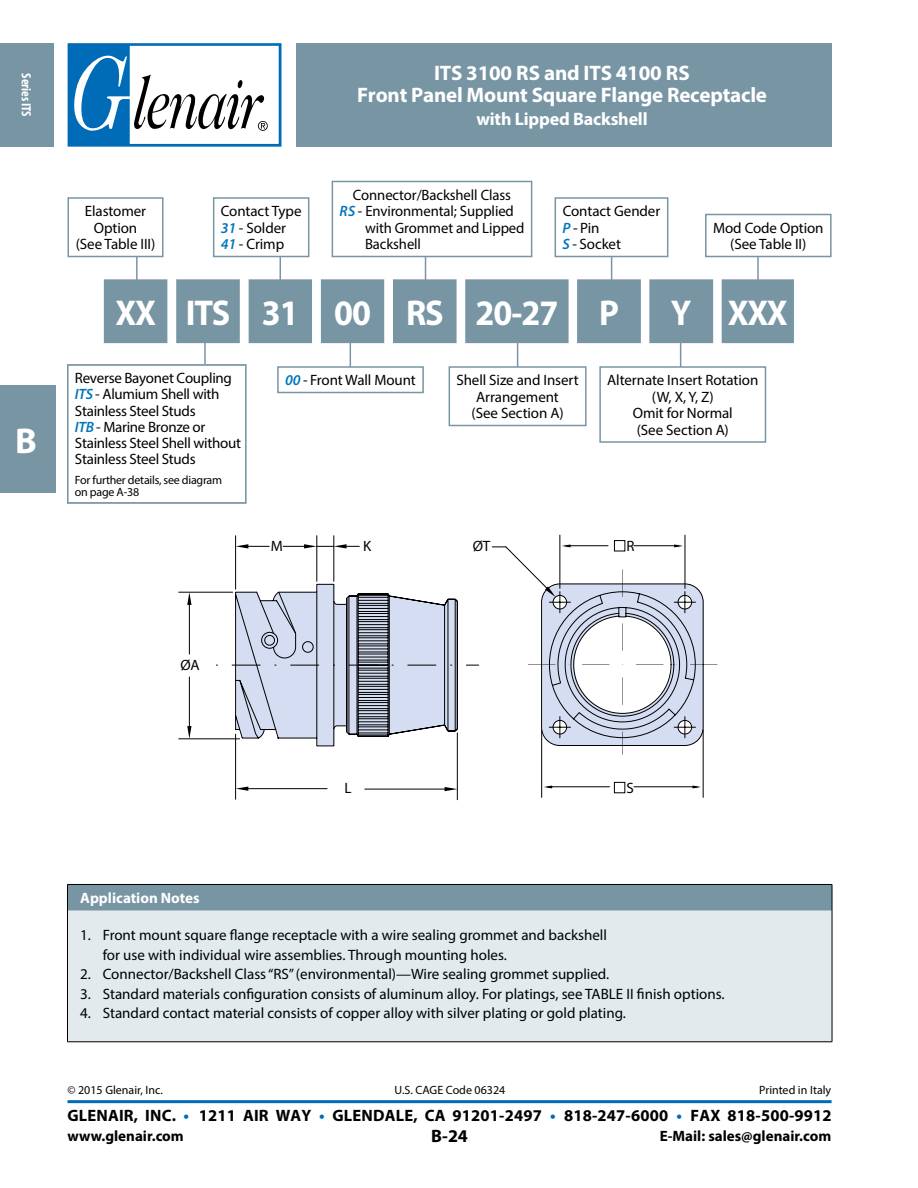
<style>
.page{position:relative;width:918px;height:1188px;background:#fff}
.page>*{position:absolute;margin:0;border:0;box-sizing:border-box;transform-origin:0 0}
.t1{font:700 36px "Myriad Pro";letter-spacing:-.03em;color:#fff;scale:.95 1}
.t2{font:700 36px "Myriad Pro";letter-spacing:-.03em;color:#fff}
.t3{font:700 21px/22.5px "Myriad Pro";letter-spacing:-.01em;color:#fff;text-align:center}
.t4{font:700 18px "Myriad Pro";letter-spacing:-.01em;color:#fff}
.t5{font:700 18px "Myriad Pro";color:#000}
.t6{font:700 16.5px "Myriad Pro";letter-spacing:.01em;color:#000}
.t7{font:15px/16.5px "Myriad Pro";letter-spacing:-.005em;color:#000}
.t8{font:700 15px "Myriad Pro";color:#000}
.t9{font:700 15px "Myriad Pro";color:#fff}
.t10{font:700 condensed 13.5px "Myriad Pro";letter-spacing:-.01em;color:#fff}
.t11{font:12px/12px "Myriad Pro";letter-spacing:-.005em;color:#000}
.s1{font-weight:600;font-style:italic;color:#0076be}
.s2{color:#006bb6}
</style>
<div class="page">
<hr style="left:68px;top:1100px;width:764px;height:3px;background:#006bb6">
<div style="left:0;top:43px;width:54px;height:104px;background:#7895a4"></div>
<div style="left:296px;top:43px;width:536px;height:104px;background:#7895a4"></div>
<svg style="left:68px;top:43px;width:213px;height:103px"></svg>
<div style="left:0;top:385px;width:55px;height:108px;background:#7895a4"></div>
<hr style="left:680px;top:328px;width:1px;height:45px;background:#7895a4">
<hr style="left:280px;top:237px;width:1px;height:57px;background:#7895a4">
<hr style="left:136px;top:237px;width:2px;height:57px;background:#7895a4">
<hr style="left:757px;top:235px;width:2px;height:56px;background:#7895a4">
<hr style="left:425px;top:232px;width:1px;height:62px;background:#7895a4">
<hr style="left:204px;top:335px;width:2px;height:51px;background:#7895a4">
<hr style="left:350px;top:337px;width:1px;height:50px;background:#7895a4">
<hr style="left:611px;top:250px;width:1px;height:50px;background:#7895a4">
<hr style="left:517px;top:335px;width:1px;height:50px;background:#7895a4">
<div style="left:68px;top:884px;width:764px;height:26px;background:#7895a4"></div>
<div style="left:68px;top:910px;width:764px;height:132px;background:#e2eaee"></div>
<hr style="left:68px;top:910px;width:764px;height:1px;background:#7895a4">
<hr style="left:67px;top:884px;width:765px;height:1px;background:#000">
<svg style="left:67px;top:885px;width:1px;height:25px"></svg>
<svg style="left:832px;top:885px;width:1px;height:25px"></svg>
<hr style="left:67px;top:910px;width:1px;height:132px;background:#000">
<hr style="left:832px;top:910px;width:1px;height:132px;background:#000">
<hr style="left:67px;top:1042px;width:765px;height:1px;background:#000">
<svg style="left:104px;top:279px;width:690px;height:64px;background:#86a0ad"></svg>
<hr style="left:365px;top:789px;width:80px;height:1px;background:#000">
<hr style="left:248px;top:788px;width:79px;height:1px;background:#000">
<hr style="left:235px;top:734px;width:1px;height:65px;background:#000">
<svg style="left:236px;top:787px;width:12px;height:4px"></svg>
<hr style="left:457px;top:733px;width:1px;height:67px;background:#000">
<svg style="left:445px;top:787px;width:12px;height:4px"></svg>
<hr style="left:189px;top:605px;width:1px;height:49px;background:#000">
<hr style="left:179px;top:739px;width:61px;height:1px;background:#000">
<svg style="left:187px;top:726px;width:5px;height:13px"></svg>
<hr style="left:189px;top:677px;width:1px;height:49px;background:#000">
<hr style="left:179px;top:592px;width:54px;height:1px;background:#000">
<svg style="left:187px;top:592px;width:5px;height:13px"></svg>
<hr style="left:334px;top:536px;width:1px;height:45px;background:#000">
<hr style="left:317px;top:536px;width:1px;height:45px;background:#000">
<hr style="left:235px;top:536px;width:1px;height:53px;background:#000">
<svg style="left:236px;top:544px;width:33px;height:4px"></svg>
<svg style="left:283px;top:544px;width:76px;height:4px"></svg>
<svg style="left:216px;top:583px;width:263px;height:164px"></svg>
<svg style="left:492px;top:547px;width:13px;height:1px"></svg>
<svg style="left:505px;top:535px;width:199px;height:263px"></svg>
<svg style="left:528px;top:569px;width:189px;height:186px"></svg>
<div style="left:555px;top:198px;width:113px;height:59px;background:#fff"></div>
<div style="left:555px;top:197px;width:113px;height:60px;border:2px solid #7895a4"></div>
<div style="left:449px;top:366px;width:138px;height:60px;border:2px solid #7895a4"></div>
<div style="left:706px;top:214px;width:125px;height:43px;background:#fff"></div>
<div style="left:705px;top:214px;width:127px;height:43px;border:2px solid #7895a4"></div>
<div style="left:214px;top:198px;width:95px;height:59px;background:#fff"></div>
<div style="left:213px;top:197px;width:96px;height:60px;border:2px solid #7895a4"></div>
<div style="left:68px;top:198px;width:95px;height:59px;background:#fff"></div>
<div style="left:68px;top:197px;width:96px;height:60px;border:2px solid #7895a4"></div>
<div style="left:278px;top:367px;width:145px;height:26px;background:#fff"></div>
<div style="left:277px;top:366px;width:147px;height:27px;border:2px solid #7895a4"></div>
<div style="left:332px;top:181px;width:200px;height:76px;background:#fff"></div>
<div style="left:332px;top:181px;width:200px;height:76px;border:2px solid #7895a4"></div>
<div style="left:600px;top:367px;width:165px;height:75px;background:#fff"></div>
<div style="left:599px;top:366px;width:167px;height:77px;border:2px solid #7895a4"></div>
<div style="left:68px;top:365px;width:171px;height:120px;background:#fff"></div>
<div style="left:67px;top:364px;width:180px;height:140px;border:2px solid #7895a4"></div>
<p class="t10" style="left:35px;top:73px;width:44px;rotate:90deg">Series ITS</p>
<h2 class="t3" style="left:357px;top:61px;width:412px">ITS 3100 RS and ITS 4100 RS<br>Front Panel Mount Square Flange Receptacle</h2>
<p class="t4" style="left:476px;top:107px;width:173px">with Lipped Backshell</p>
<p class="t7" style="left:76px;top:203px;width:81px;text-align:center">Elastomer<br>Option<br>(See Table III)</p>
<p class="t7" style="left:221px;top:203px;width:82px">Contact Type<br><span class="s1">31</span> - Solder<br><span class="s1">41</span> - Crimp</p>
<p class="t7" style="left:353px;top:186px;width:160px">Connector/Backshell Class</p>
<p class="t7" style="left:340px;top:203px;width:176px"><span class="s1">RS</span> - Environmental; Supplied</p>
<p class="t7" style="left:365px;top:219px;width:161px">with Grommet and Lipped</p>
<p class="t7" style="left:365px;top:236px;width:58px">Backshell</p>
<p class="t7" style="left:562px;top:203px;width:99px">Contact Gender<br><span class="s1">P</span> - Pin<br><span class="s1">S</span> - Socket</p>
<p class="t7" style="left:713px;top:219px;width:112px;text-align:center">Mod Code Option (See Table II)</p>
<h1 class="t2" style="left:15px;top:417px;width:23px">B</h1>
<h1 class="t1" style="left:115px;top:289px;width:531px">XX ITS 31 00 RS 20-27 P</h1>
<h1 class="t1" style="left:671px;top:289px;width:125px">Y XXX</h1>
<p class="t7" style="left:75px;top:370px;width:168px">Reverse Bayonet Coupling<br><span class="s1">ITS</span> - Alumium Shell with<br>Stainless Steel Studs<br><span class="s1">ITB</span> - Marine Bronze or<br>Stainless Steel Shell without<br>Stainless Steel Studs</p>
<p class="t11" style="left:75px;top:474px;width:149px">For further details, see diagram on page A-38</p>
<p class="t7" style="left:285px;top:372px;width:132px"><span class="s1">00</span> - Front Wall Mount</p>
<p class="t7" style="left:271px;top:538px;width:14px">M</p>
<p class="t7" style="left:363px;top:538px;width:10px">K</p>
<p class="t7" style="left:456px;top:372px;width:124px;text-align:center">Shell Size and Insert<br>Arrangement<br>(See Section A)</p>
<p class="t7" style="left:607px;top:372px;width:153px;text-align:center">Alternate Insert Rotation (W, X, Y, Z)<br>Omit for Normal<br>(See Section A)</p>
<p class="t7" style="left:473px;top:538px;width:19px">ØT</p>
<p class="t7" style="left:627px;top:538px;width:10px">R</p>
<p class="t7" style="left:180px;top:657px;width:21px">ØA</p>
<p class="t7" style="left:344px;top:779px;width:9px">L</p>
<p class="t7" style="left:627px;top:780px;width:9px">S</p>
<p class="t9" style="left:80px;top:888px;width:121px">Application Notes</p>
<p class="t7" style="left:103px;top:925px;width:506px;line-height:19.5px;text-indent:-22px">1. Front mount square flange receptacle with a wire sealing grommet and backshell for use with individual wire assemblies. Through mounting holes.</p>
<p class="t7" style="left:80px;top:966px;width:531px">2. Connector/Backshell Class “RS” (environmental)—Wire sealing grommet supplied.</p>
<p class="t7" style="left:80px;top:985px;width:646px">3. Standard materials configuration consists of aluminum alloy. For platings, see TABLE II finish options.</p>
<p class="t7" style="left:80px;top:1005px;width:547px">4. Standard contact material consists of copper alloy with silver plating or gold plating.</p>
<p class="t11" style="left:68px;top:1083px;width:97px">© 2015 Glenair, Inc.</p>
<p class="t11" style="left:395px;top:1083px;width:112px">U.S. CAGE Code 06324</p>
<p class="t11" style="left:759px;top:1083px;width:74px">Printed in Italy</p>
<p class="t6" style="left:68px;top:1105px;width:766px">GLENAIR, INC. <span class="s2">•</span> 1211 AIR WAY <span class="s2">•</span> GLENDALE, CA 91201-2497 <span class="s2">•</span> 818-247-6000 <span class="s2">•</span> FAX 818-500-9912</p>
<p class="t8" style="left:68px;top:1126px;width:118px">www.glenair.com</p>
<p class="t5" style="left:431px;top:1124px;width:38px">B-24</p>
<p class="t8" style="left:660px;top:1126px;width:173px">E-Mail: sales@glenair.com</p>
</div>
